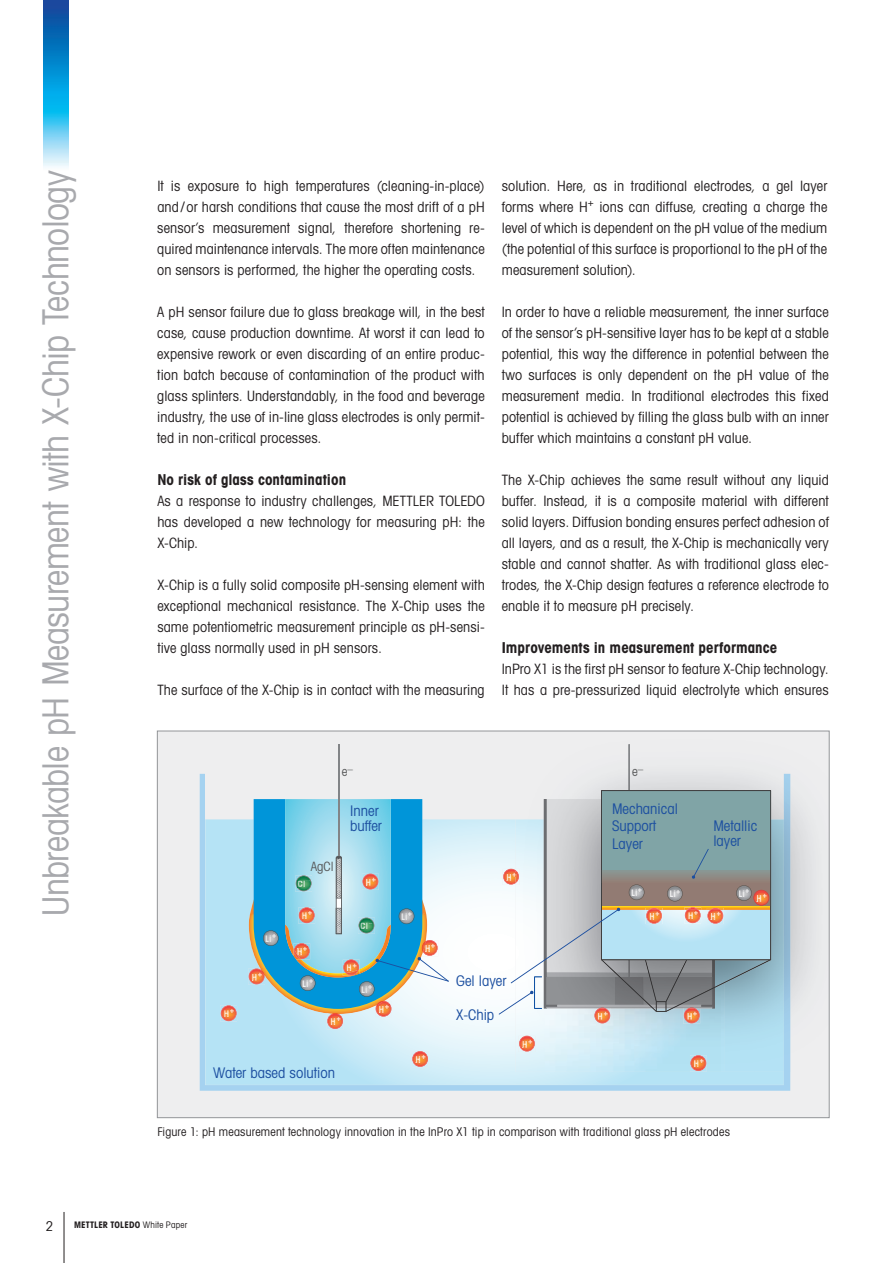
<style>
.page{position:relative;width:893px;height:1263px;background:#fff}
.page>*{position:absolute;margin:0;border:0;box-sizing:border-box;transform-origin:0 0}
.t1{font:36px "Avant Gardefor MT Bk";letter-spacing:-.02em;color:#a8a9ad}
.t2{font:15px "Avant Gardefor MT Bd";letter-spacing:.005em;color:#231f20}
.t3{font:condensed 14.7px/15.6px "Avant Garde Com";color:#1c4fa0}
.t4{font:14.25px/21px "Avant Gardefor MT Bk";letter-spacing:.01em;color:#231f20;text-align:justify}
.t5{font:13.5px "Avant Gardefor MT Bk";color:#231f20}
.t6{font:condensed 12.75px "Avant Garde Com";color:#575859}
.t7{font:12px "Avant Gardefor MT Bk";letter-spacing:.015em;color:#231f20}
.t8{font:10.05px "Avant Gardefor MT Bk";color:#231f20}
.t9{font:700 condensed 9.6px "Avant Garde Com";color:#fddbcb}
.t10{font:700 condensed 9.6px "Avant Garde Com";color:#fee2cd}
.t11{font:700 condensed 9.6px "Avant Garde Com";color:#fddbca}
.t12{font:700 condensed 9.6px "Avant Garde Com";color:#fcdacb}
.t13{font:9px "Avant Gardefor MT Bd";letter-spacing:.015em;color:#231f20}
.t14{font:700 condensed 9px "Avant Garde Com";color:#eeeeef}
.t15{font:700 condensed 9px "Avant Garde Com";color:#efeff0}
.t16{font:700 condensed 9px "Avant Garde Com";color:#e8e9ea}
.t17{font:700 condensed 9px "Avant Garde Com";color:#c9ddcf}
.t18{font:700 condensed 9px "Avant Garde Com";color:#e9eaeb}
.t19{font:700 condensed 8.55px "Avant Garde Com";color:#fee1cc}
.s1{color:#d6e7d9}
.s2{color:#d7e8d9}
.s3{font-family:"Avant Gardefor MT Bk"}
</style>
<div class="page">
<img style="left:43px;top:0;width:26px;height:167px">
<hr style="left:64px;top:1212px;width:1px;height:51px;background:#231f20">
<svg style="left:159px;top:733px;width:668px;height:383px;background:#bfd5dd"></svg>
<h1 class="t1" style="left:33px;top:916px;width:747px;rotate:-90deg">Unbreakable pH Measurement with X-Chip Technology</h1>
<p class="t4" style="left:157px;top:175px;width:329px">It is exposure to high temperatures (cleaning-in-place) and/or harsh conditions that cause the most drift of a pH sensor’s measurement signal, therefore shortening re&shy;quired maintenance intervals. The more often maintenance on sensors is performed, the higher the operating costs.</p>
<p class="t4" style="left:502px;top:175px;width:327px">solution. Here, as in traditional electrodes, a gel layer forms where H</p>
<p class="t8" style="left:588px;top:196px;width:7px">+</p>
<p class="t4" style="left:502px;top:196px;width:327px;text-indent:98px">ions can diffuse, creating a charge the level of which is dependent on the pH value of the medium (the potential of this surface is proportional to the pH of the measurement solution).</p>
<p class="t4" style="left:502px;top:301px;width:329px">In order to have a reliable measurement, the inner surface of the sensor’s pH-sensitive layer has to be kept at a stable potential, this way the difference in potential between the two surfaces is only dependent on the pH value of the measurement media. In traditional electrodes this fixed potential is achieved by filling the glass bulb with an inner buffer which maintains a constant pH value.</p>
<p class="t4" style="left:502px;top:469px;width:329px">The X-Chip achieves the same result without any liquid buffer. Instead, it is a composite material with different solid layers. Diffusion bonding ensures perfect adhesion of all layers, and as a result, the X-Chip is mechanically very stable and cannot shatter. As with traditional glass elec&shy;trodes, the X-Chip design features a reference electrode to enable it to measure pH precisely.</p>
<p class="t2" style="left:502px;top:638px;width:277px">Improvements in measurement performance</p>
<p class="t4" style="left:502px;top:658px;width:328px">InPro X1 is the first pH sensor to feature X-Chip technology.<br>It has a pre-pressurized liquid electrolyte which ensures</p>
<p class="t4" style="left:157px;top:301px;width:329px">A pH sensor failure due to glass breakage will, in the best case, cause production downtime. At worst it can lead to expensive rework or even discarding of an entire produc&shy;tion batch because of contamination of the product with glass splinters. Understandably, in the food and beverage industry, the use of in-line glass electrodes is only permit&shy;ted in non-critical processes.</p>
<p class="t2" style="left:157px;top:470px;width:190px">No risk of glass contamination</p>
<p class="t4" style="left:157px;top:490px;width:329px">As a response to industry challenges, METTLER TOLEDO has developed a new technology for measuring pH: the X-Chip.</p>
<p class="t4" style="left:157px;top:574px;width:329px">X-Chip is a fully solid composite pH-sensing element with exceptional mechanical resistance. The X-Chip uses the same potentiometric measurement principle as pH-sensi&shy;tive glass normally used in pH sensors.</p>
<p class="t4" style="left:157px;top:679px;width:329px">The surface of the X-Chip is in contact with the measuring</p>
<p class="t6" style="left:342px;top:764px;width:13px">e<sup>–</sup></p>
<p class="t6" style="left:632px;top:764px;width:13px">e<sup>–</sup></p>
<p class="t3" style="left:612px;top:799px;width:67px;line-height:17.5px">Mechanical<br>Support<br>Layer</p>
<p class="t3" style="left:350px;top:802px;width:33px">Inner buffer</p>
<p class="t3" style="left:713px;top:817px;width:45px">Metallic layer</p>
<p class="t6" style="left:311px;top:858px;width:24px">AgCl</p>
<p class="t9" style="left:506px;top:871px;width:12px">H<sup>+</sup></p>
<p class="t11" style="left:365px;top:876px;width:12px">H<sup>+</sup></p>
<p class="t17" style="left:297px;top:878px;width:14px">C<span class="s1">l</span><sup>–</sup></p>
<p class="t14" style="left:631px;top:887px;width:13px">Li<sup>+</sup></p>
<p class="t14" style="left:738px;top:888px;width:13px">Li<sup>+</sup></p>
<p class="t15" style="left:669px;top:888px;width:13px">Li<sup>+</sup></p>
<p class="t9" style="left:756px;top:892px;width:12px">H<sup>+</sup></p>
<p class="t9" style="left:688px;top:910px;width:12px">H<sup>+</sup></p>
<p class="t9" style="left:710px;top:910px;width:12px">H<sup>+</sup></p>
<p class="t10" style="left:302px;top:910px;width:12px">H<sup>+</sup></p>
<p class="t9" style="left:649px;top:910px;width:12px">H<sup>+</sup></p>
<p class="t16" style="left:401px;top:911px;width:13px">Li<sup>+</sup></p>
<p class="t18" style="left:265px;top:933px;width:13px">Li<sup>+</sup></p>
<p class="t9" style="left:297px;top:946px;width:12px">H<sup>+</sup></p>
<p class="t17" style="left:360px;top:920px;width:14px">C<span class="s2">l</span><sup>–</sup></p>
<p class="t12" style="left:425px;top:942px;width:12px">H<sup>+</sup></p>
<p class="t9" style="left:346px;top:962px;width:12px">H<sup>+</sup></p>
<p class="t9" style="left:252px;top:971px;width:12px">H<sup>+</sup></p>
<p class="t3" style="left:456px;top:973px;width:52px">Gel layer</p>
<p class="t3" style="left:456px;top:1006px;width:40px">X-Chip</p>
<p class="t15" style="left:302px;top:978px;width:13px">Li<sup>+</sup></p>
<p class="t16" style="left:361px;top:984px;width:13px">Li<sup>+</sup></p>
<p class="t9" style="left:378px;top:1003px;width:12px">H<sup>+</sup></p>
<p class="t9" style="left:224px;top:1008px;width:12px">H<sup>+</sup></p>
<p class="t19" style="left:693px;top:1007px;width:7px">+</p>
<p class="t10" style="left:597px;top:1010px;width:12px">H<sup>+</sup></p>
<p class="t9" style="left:687px;top:1010px;width:7px">H</p>
<p class="t11" style="left:330px;top:1015px;width:12px">H<sup>+</sup></p>
<p class="t3" style="left:213px;top:1065px;width:123px">Water based solution</p>
<p class="t9" style="left:415px;top:1053px;width:12px">H<sup>+</sup></p>
<p class="t9" style="left:522px;top:1038px;width:12px">H<sup>+</sup></p>
<p class="t10" style="left:693px;top:1058px;width:12px">H<sup>+</sup></p>
<p class="t7" style="left:157px;top:1124px;width:574px">Figure 1: pH measurement technology innovation in the InPro X1 tip in comparison with traditional glass pH electrodes</p>
<p class="t5" style="left:46px;top:1218px;width:9px">2</p>
<p class="t13" style="left:74px;top:1219px;width:115px">METTLER TOLEDO <span class="s3">White Paper</span></p>
</div>
